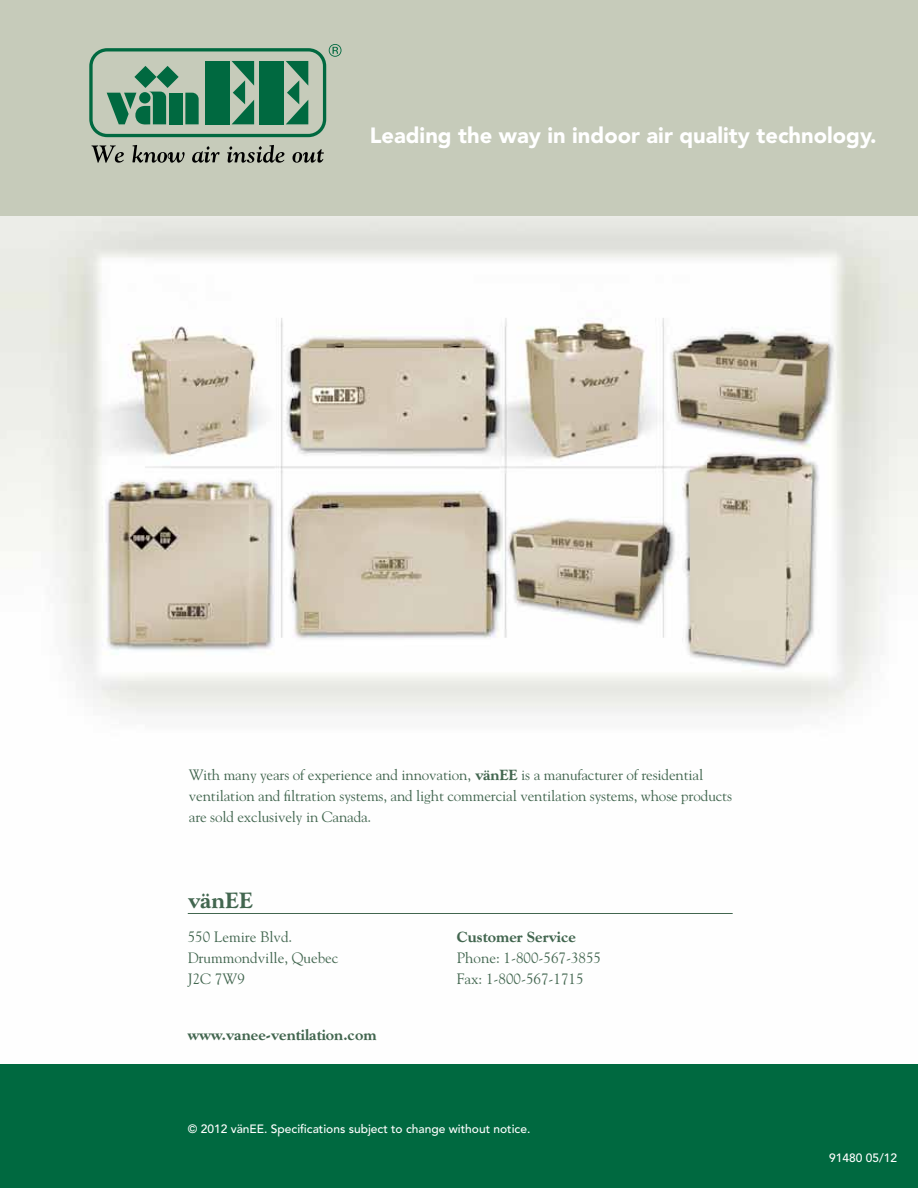
<style>
.page{position:relative;width:918px;height:1188px;background:#fff}
.page>*{position:absolute;margin:0;border:0;box-sizing:border-box;transform-origin:0 0}
.t1{font:800 22.5px "Goudy";color:#42664f}
.t2{font:900 21.9px "Avenir";color:#fff}
.t3{font:15px/21px "Goudy";letter-spacing:-.01em;color:#42664f}
.t4{font:800 15px "Goudy";color:#42664f}
.t5{font:500 12px "Avenir";color:#fff}
.s1{font-weight:800}
</style>
<div class="page">
<img style="left:0;top:216px;width:918px;height:849px">
<div style="left:0;top:0;width:918px;height:216px;background:#c6cbba"></div>
<hr style="left:188px;top:913px;width:545px;height:1px;background:#42664f">
<div style="left:0;top:1065px;width:918px;height:123px;background:#006940"></div>
<svg style="left:89px;top:44px;width:252px;height:93px"></svg>
<svg style="left:91px;top:145px;width:33px;height:17px"></svg>
<svg style="left:132px;top:145px;width:53px;height:17px"></svg>
<svg style="left:192px;top:146px;width:28px;height:16px"></svg>
<svg style="left:227px;top:145px;width:57px;height:17px"></svg>
<svg style="left:292px;top:149px;width:32px;height:13px"></svg>
<h2 class="t2" style="left:370px;top:122px;width:509px">Leading the way in indoor air quality technology.</h2>
<p class="t3" style="left:189px;top:764px;width:545px">With many years of experience and innovation, <span class="s1">vänEE</span> is a manufacturer of residential ventilation and filtration systems, and light commercial ventilation systems, whose products are sold exclusively in Canada.</p>
<h1 class="t1" style="left:188px;top:887px;width:67px">vänEE</h1>
<p class="t3" style="left:188px;top:926px;width:152px">550 Lemire Blvd.<br>Drummondville, Quebec<br>J2C 7W9</p>
<p class="t4" style="left:188px;top:1026px;width:190px">www.vanee-ventilation.com</p>
<p class="t4" style="left:457px;top:929px;width:121px">Customer Service</p>
<p class="t3" style="left:457px;top:947px;width:146px">Phone: 1-800-567-3855<br>Fax: 1-800-567-1715</p>
<p class="t5" style="left:188px;top:1122px;width:344px">© 2012 vänEE. Specifications subject to change without notice.</p>
<p class="t5" style="left:829px;top:1151px;width:70px">91480 05/12</p>
</div>
